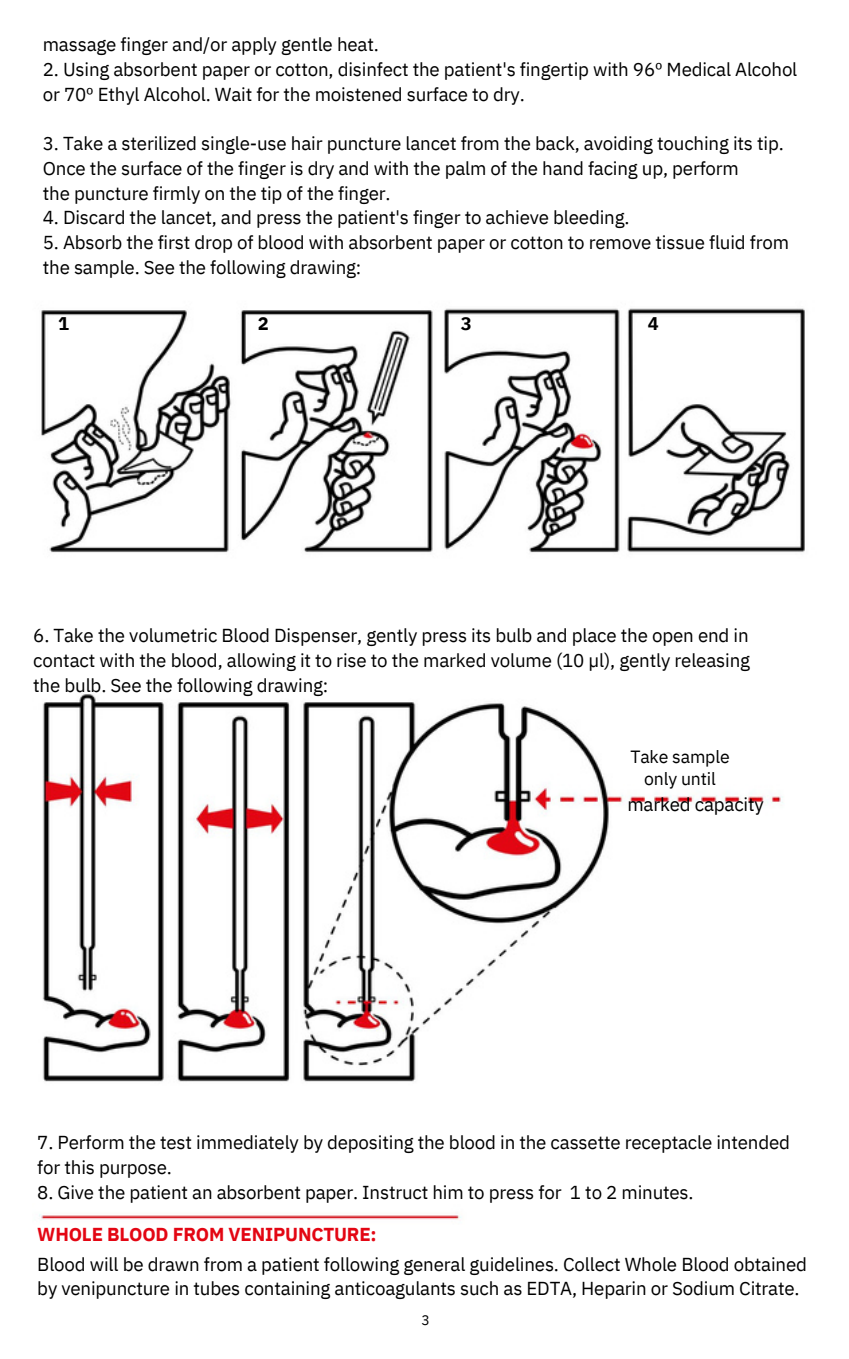
<style>
.page{position:relative;width:849px;height:1359px;background:#fff}
.page>*{position:absolute;margin:0;border:0;box-sizing:border-box;transform-origin:0 0}
.t1{font:18.6px/24.6px "IBM Plex Sans";letter-spacing:-.01em;color:#000}
.t2{font:700 18.3px "IBM Plex Sans";color:#000}
.t3{font:17.7px/22.5px "IBM Plex Sans";letter-spacing:-.01em;color:#000;text-align:center}
.t4{font:14.1px "IBM Plex Sans";color:#000}
.s1{font-weight:700;color:#e30613}
</style>
<div class="page">
<img style="left:39px;top:308px;width:766px;height:912px">
<p class="t1" style="left:43px;top:32px;width:337px">massage finger and/or apply gentle heat.</p>
<p class="t1" style="left:43px;top:57px;width:755px">2. Using absorbent paper or cotton, disinfect the patient's fingertip with 96º Medical Alcohol or 70º Ethyl Alcohol. Wait for the moistened surface to dry.</p>
<h1 class="t1" style="left:43px;top:131px;width:742px">3. Take a sterilized single-use hair puncture lancet from the back, avoiding touching its tip.<br>Once the surface of the finger is dry and with the palm of the hand facing up, perform<br>the puncture firmly on the tip of the finger.</h1>
<h1 class="t1" style="left:43px;top:205px;width:588px">4. Discard the lancet, and press the patient's finger to achieve bleeding.</h1>
<h1 class="t1" style="left:43px;top:230px;width:747px">5. Absorb the first drop of blood with absorbent paper or cotton to remove tissue fluid from</h1>
<h1 class="t1" style="left:43px;top:255px;width:320px">the sample. See the following drawing:</h1>
<h1 class="t2" style="left:58px;top:311px;width:12px">1</h1>
<p class="t2" style="left:258px;top:311px;width:12px">2</p>
<p class="t2" style="left:461px;top:311px;width:12px">3</p>
<p class="t2" style="left:647px;top:311px;width:12px">4</p>
<h1 class="t1" style="left:33px;top:623px;width:718px">6. Take the volumetric Blood Dispenser, gently press its bulb and place the open end in contact with the blood, allowing it to rise to the marked volume (10 µl), gently releasing</h1>
<h1 class="t1" style="left:33px;top:673px;width:296px">the bulb. See the following drawing:</h1>
<p class="t3" style="left:630px;top:745px;width:101px">Take sample only until</p>
<p class="t1" style="left:627px;top:792px;width:138px">marked capacity</p>
<h1 class="t1" style="left:37px;top:1130px;width:754px">7. Perform the test immediately by depositing the blood in the cassette receptacle intended for this purpose.</h1>
<h1 class="t1" style="left:37px;top:1179px;width:657px">8. Give the patient an absorbent paper. Instruct him to press for 1 to 2 minutes.</h1>
<p class="t1" style="left:37px;top:1220px;width:771px;line-height:29.4px"><span class="s1">WHOLE BLOOD FROM VENIPUNCTURE:<br></span>Blood will be drawn from a patient following general guidelines. Collect Whole Blood obtained</p>
<p class="t1" style="left:37px;top:1276px;width:763px">by venipuncture in tubes containing anticoagulants such as EDTA, Heparin or Sodium Citrate.</p>
<h1 class="t4" style="left:421px;top:1310px;width:10px">3</h1>
</div>
